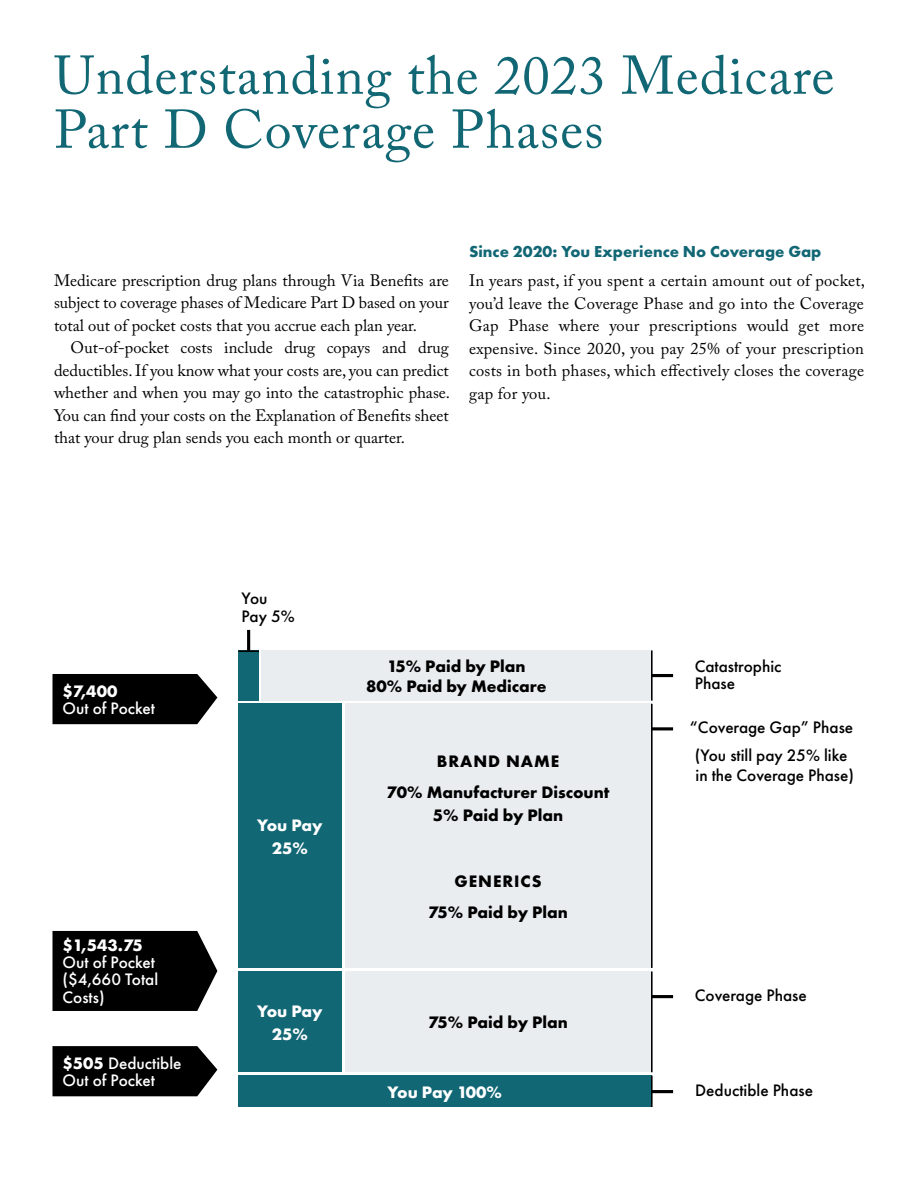
<style>
.page{position:relative;width:918px;height:1188px;background:#fff}
.page>*{position:absolute;margin:0;border:0;box-sizing:border-box;transform-origin:0 0}
.t1{font:54px/54px "Adobe Caslon Pro";letter-spacing:.02em;color:#126775}
.t2{font:500 17.25px/17.2px "Futura PT";color:#000}
.t3{font:700 17.25px/30.6px "Futura PT";color:#000;text-align:center}
.t4{font:500 17.25px/17.2px "Futura PT";color:#fff}
.t5{font:700 17.25px/23.5px "Futura PT";color:#fff;text-align:center}
.t6{font:16.5px/22.5px "Adobe Caslon Pro";color:#000;text-align:justify}
.t7{font:700 16.5px "Futura PT";color:#126775}
.s1{font-weight:700}
</style>
<div class="page">
<div style="left:52px;top:674px;width:165px;height:50px;background:#000"></div>
<svg style="left:52px;top:931px;width:165px;height:80px;background:#0f0f0f"></svg>
<svg style="left:52px;top:1046px;width:165px;height:50px;background:#101010"></svg>
<div style="left:262px;top:650px;width:389px;height:51px;background:#e9edef"></div>
<div style="left:238px;top:650px;width:21px;height:51px;background:#126775"></div>
<div style="left:238px;top:1076px;width:413px;height:31px;background:#126775"></div>
<div style="left:345px;top:704px;width:306px;height:264px;background:#e9edef"></div>
<div style="left:238px;top:704px;width:104px;height:264px;background:#126775"></div>
<div style="left:345px;top:972px;width:306px;height:100px;background:#e9edef"></div>
<div style="left:238px;top:972px;width:104px;height:100px;background:#126775"></div>
<hr style="left:651px;top:650px;width:2px;height:51px;background:#000">
<hr style="left:652px;top:674px;width:21px;height:3px;background:#000">
<hr style="left:238px;top:650px;width:21px;height:2px;background:#000">
<hr style="left:247px;top:630px;width:3px;height:21px;background:#000">
<hr style="left:651px;top:1076px;width:2px;height:31px;background:#000">
<hr style="left:652px;top:1090px;width:21px;height:3px;background:#000">
<hr style="left:651px;top:972px;width:2px;height:100px;background:#000">
<hr style="left:652px;top:995px;width:21px;height:3px;background:#000">
<hr style="left:651px;top:704px;width:2px;height:264px;background:#000">
<hr style="left:652px;top:727px;width:21px;height:3px;background:#000">
<h1 class="t1" style="left:54px;top:48px;width:782px">Understanding the 2023 Medicare<br>Part D Coverage Phases</h1>
<p class="t6" style="left:54px;top:269px;width:396px">Medicare prescription drug plans through Via Benefits are subject to coverage phases of Medicare Part D based on your total out of pocket costs that you accrue each plan year.</p>
<p class="t6" style="left:54px;top:336px;width:397px;text-indent:16px">Out-of-pocket costs include drug copays and drug deductibles. If you know what your costs are, you can predict whether and when you may go into the catastrophic phase.<br>You can find your costs on the Explanation of Benefits sheet that your drug plan sends you each month or quarter.</p>
<p class="t7" style="left:469px;top:241px;width:354px">Since 2020: You Experience No Coverage Gap</p>
<p class="t6" style="left:469px;top:269px;width:398px">In years past, if you spent a certain amount out of pocket, you’d leave the Coverage Phase and go into the Coverage Gap Phase where your prescriptions would get more expensive. Since 2020, you pay 25% of your prescription costs in both phases, which effectively closes the coverage gap for you.</p>
<p class="t2" style="left:242px;top:590px;width:55px">You<br>Pay 5%</p>
<p class="t5" style="left:63px;top:679px;width:56px">$7,400</p>
<p class="t4" style="left:63px;top:700px;width:94px">Out of Pocket</p>
<p class="t5" style="left:63px;top:933px;width:82px">$1,543.75</p>
<p class="t4" style="left:63px;top:954px;width:97px">Out of Pocket ($4,660 Total<br>Costs)</p>
<p class="t4" style="left:63px;top:1055px;width:120px"><span class="s1">$505</span> Deductible<br>Out of Pocket</p>
<p class="t5" style="left:257px;top:813px;width:67px">You Pay<br>25%</p>
<p class="t5" style="left:257px;top:999px;width:67px">You Pay<br>25%</p>
<p class="t3" style="left:366px;top:656px;width:182px;line-height:20.4px">15% Paid by Plan<br>80% Paid by Medicare</p>
<p class="t3" style="left:387px;top:746px;width:224px">BRAND NAME<br>70% Manufacturer Discount</p>
<p class="t3" style="left:433px;top:800px;width:132px">5% Paid by Plan</p>
<p class="t3" style="left:428px;top:866px;width:141px">GENERICS<br>75% Paid by Plan</p>
<p class="t3" style="left:428px;top:1007px;width:141px">75% Paid by Plan</p>
<p class="t5" style="left:388px;top:1080px;width:116px">You Pay 100%</p>
<p class="t2" style="left:695px;top:658px;width:88px">Catastrophic<br>Phase</p>
<p class="t2" style="left:690px;top:714px;width:165px;line-height:27.5px">“Coverage Gap” Phase (You still pay 25% like</p>
<p class="t2" style="left:696px;top:767px;width:160px">in the Coverage Phase)</p>
<p class="t2" style="left:695px;top:987px;width:113px">Coverage Phase</p>
<p class="t2" style="left:695px;top:1082px;width:119px">Deductible Phase</p>
</div>
